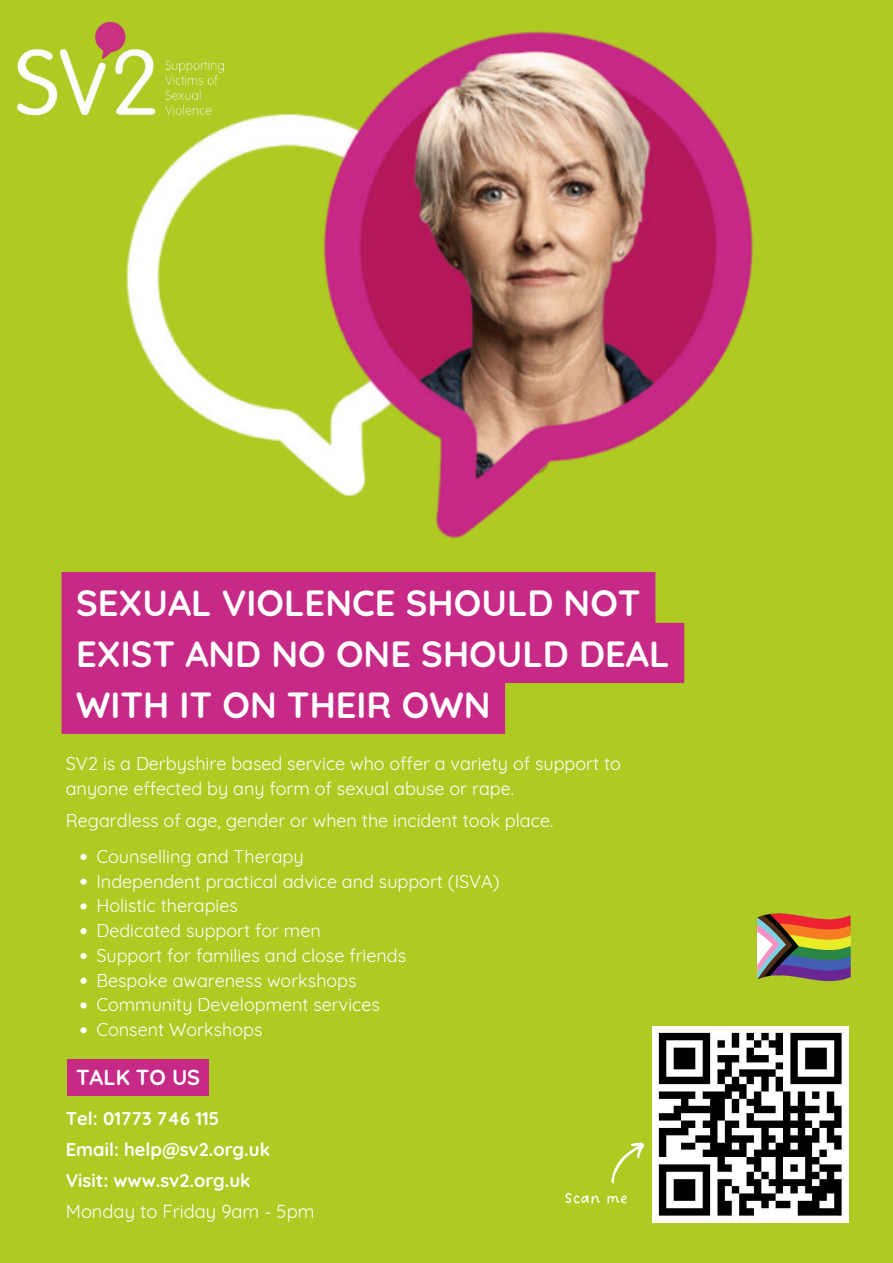
<style>
.page{position:relative;width:893px;height:1263px;background:#afca23}
.page>*{position:absolute;margin:0;border:0;box-sizing:border-box;transform-origin:0 0}
.t1{font:700 36.38px/50.9px "Quicksand";color:#fff}
.t2{font:700 21.67px "Quicksand";color:#fff}
.t3{font:700 18.38px "Quicksand";color:#fff}
.t4{font:18.38px "Quicksand";color:#fff}
.t5{font:18px/25px "Quicksand";color:#fff}
.t6{font:18px "DO Sans Regular";color:#fff}
</style>
<div class="page">
<img style="left:653px;top:1027px;width:195px;height:195px">
<svg style="left:611px;top:1142px;width:33px;height:42px"></svg>
<img style="left:126px;top:31px;width:628px;height:636px">
<img style="left:756px;top:913px;width:95px;height:69px">
<svg style="left:62px;top:572px;width:622px;height:162px;background:#c3397b"></svg>
<div style="left:67px;top:1059px;width:141px;height:36px;background:#c62986"></div>
<img style="left:16px;top:21px;width:218px;height:134px">
<svg style="left:80px;top:854px;width:7px;height:6px"></svg>
<svg style="left:80px;top:878px;width:7px;height:7px"></svg>
<svg style="left:80px;top:903px;width:7px;height:6px"></svg>
<svg style="left:80px;top:928px;width:7px;height:6px"></svg>
<svg style="left:80px;top:953px;width:7px;height:6px"></svg>
<svg style="left:80px;top:977px;width:7px;height:7px"></svg>
<svg style="left:80px;top:1002px;width:7px;height:6px"></svg>
<svg style="left:80px;top:1027px;width:7px;height:6px"></svg>
<p class="t1" style="left:76px;top:577px;width:595px">SEXUAL VIOLENCE SHOULD NOT<br>EXIST AND NO ONE SHOULD DEAL<br>WITH IT ON THEIR OWN</p>
<p class="t5" style="left:66px;top:751px;width:556px">SV2 is a Derbyshire based service who offer a variety of support to anyone effected by any form of sexual abuse or rape.</p>
<p class="t5" style="left:66px;top:808px;width:489px">Regardless of age, gender or when the incident took place.</p>
<p class="t5" style="left:96px;top:843px;width:209px">Counselling and Therapy</p>
<p class="t5" style="left:96px;top:868px;width:405px">Independent practical advice and support (ISVA)</p>
<p class="t5" style="left:96px;top:893px;width:143px">Holistic therapies</p>
<p class="t5" style="left:96px;top:918px;width:226px">Dedicated support for men</p>
<p class="t5" style="left:96px;top:943px;width:311px">Support for families and close friends</p>
<p class="t5" style="left:96px;top:967px;width:262px">Bespoke awareness workshops</p>
<p class="t5" style="left:96px;top:992px;width:285px">Community Development services</p>
<p class="t5" style="left:96px;top:1017px;width:168px">Consent Workshops</p>
<p class="t2" style="left:76px;top:1063px;width:126px">TALK TO US</p>
<p class="t3" style="left:66px;top:1106px;width:155px">Tel: 01773 746 115</p>
<p class="t3" style="left:66px;top:1137px;width:206px">Email: help@sv2.org.uk</p>
<p class="t3" style="left:66px;top:1168px;width:186px">Visit: www.sv2.org.uk</p>
<p class="t4" style="left:66px;top:1199px;width:250px">Monday to Friday 9am - 5pm</p>
<p class="t6" style="left:564px;top:1187px;width:65px">Scan me</p>
</div>
